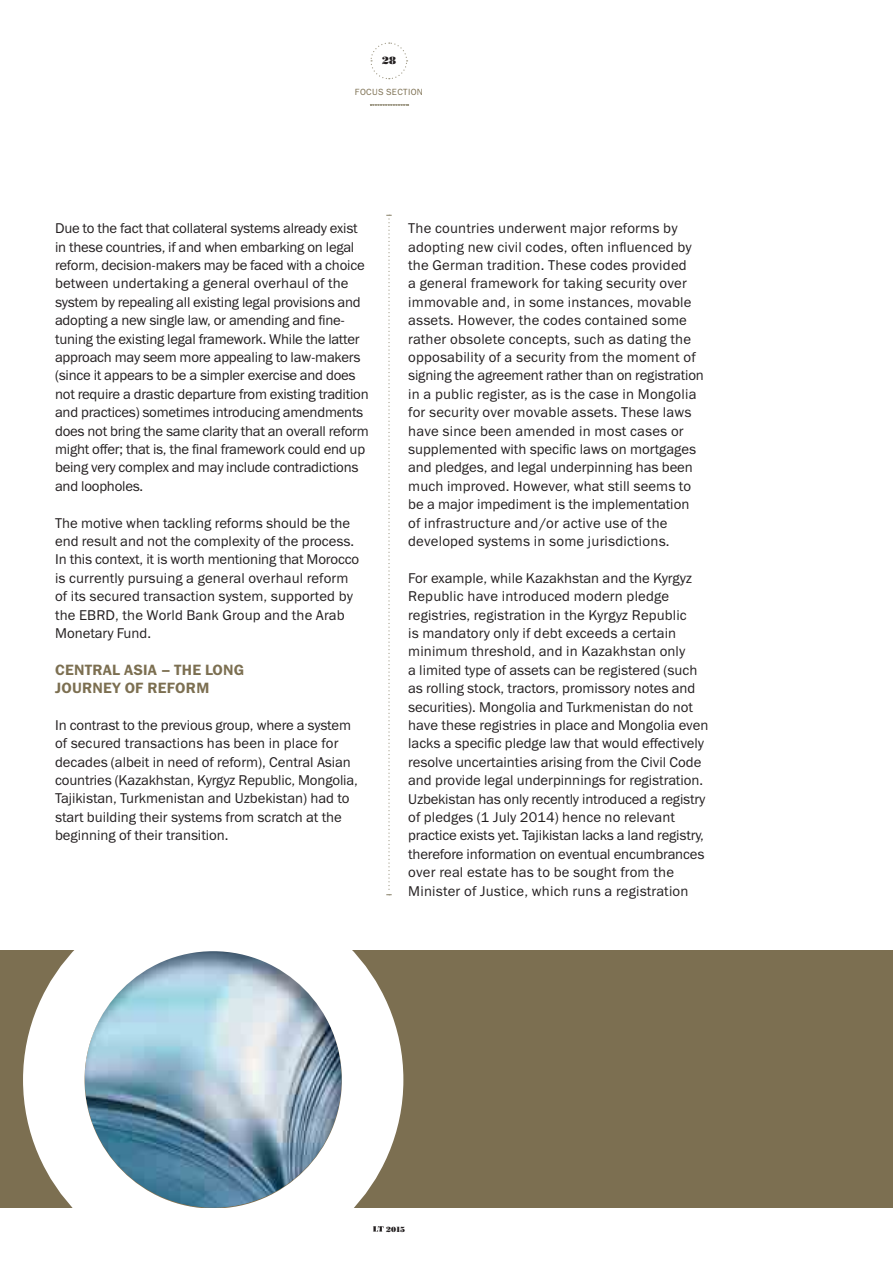
<style>
.page{position:relative;width:893px;height:1263px;background:#fff}
.page>*{position:absolute;margin:0;border:0;box-sizing:border-box;transform-origin:0 0}
.t1{font:15px/18.5px "Franklin Gothic Demi ITC";letter-spacing:.015em;color:#7c6f51}
.t2{font:14.25px/18.5px "Franklin Gothic Book ITC";color:#231f20}
.t3{font:10.5px "Bodoni Poster";color:#231f20}
.t4{font:9px "Franklin Gothic Book ITC";letter-spacing:.04em;color:#7c6f51}
.t5{font:7.5px "Bodoni Poster";color:#231f20}
</style>
<div class="page">
<div style="left:0;top:950px;width:893px;height:258px;background:#7c6f51"></div>
<svg style="left:370px;top:42px;width:38px;height:38px"></svg>
<svg style="left:370px;top:105px;width:39px;height:1px"></svg>
<svg style="left:386px;top:215px;width:6px;height:675px"></svg>
<svg style="left:23px;top:894px;width:380px;height:338px"></svg>
<p class="t3" style="left:382px;top:57px;width:16px">28</p>
<p class="t4" style="left:355px;top:89px;width:70px">FOCUS SECTION</p>
<p class="t2" style="left:55px;top:221px;width:315px">Due to the fact that collateral systems already exist in these countries, if and when embarking on legal reform, decision-makers may be faced with a choice between undertaking a general overhaul of the system by repealing all existing legal provisions and adopting a new single law, or amending and fine&shy;tuning the existing legal framework. While the latter approach may seem more appealing to law-makers (since it appears to be a simpler exercise and does not require a drastic departure from existing tradition and practices) sometimes introducing amendments does not bring the same clarity that an overall reform might offer; that is, the final framework could end up being very complex and may include contradictions and loopholes.</p>
<p class="t2" style="left:55px;top:515px;width:306px">The motive when tackling reforms should be the end result and not the complexity of the process.<br>In this context, it is worth mentioning that Morocco is currently pursuing a general overhaul reform of its secured transaction system, supported by the EBRD, the World Bank Group and the Arab Monetary Fund.</p>
<p class="t1" style="left:55px;top:662px;width:190px">CENTRAL ASIA – THE LONG<br>JOURNEY OF REFORM</p>
<p class="t2" style="left:55px;top:717px;width:304px">In contrast to the previous group, where a system of secured transactions has been in place for decades (albeit in need of reform), Central Asian countries (Kazakhstan, Kyrgyz Republic, Mongolia, Tajikistan, Turkmenistan and Uzbekistan) had to start building their systems from scratch at the beginning of their transition.</p>
<p class="t2" style="left:408px;top:221px;width:297px">The countries underwent major reforms by adopting new civil codes, often influenced by the German tradition. These codes provided<br>a general framework for taking security over immovable and, in some instances, movable assets. However, the codes contained some rather obsolete concepts, such as dating the opposability of a security from the moment of signing the agreement rather than on registration in a public register, as is the case in Mongolia for security over movable assets. These laws have since been amended in most cases or supplemented with specific laws on mortgages and pledges, and legal underpinning has been much improved. However, what still seems to be a major impediment is the implementation of infrastructure and/or active use of the developed systems in some jurisdictions.</p>
<p class="t2" style="left:408px;top:570px;width:302px">For example, while Kazakhstan and the Kyrgyz Republic have introduced modern pledge registries, registration in the Kyrgyz Republic<br>is mandatory only if debt exceeds a certain minimum threshold, and in Kazakhstan only<br>a limited type of assets can be registered (such as rolling stock, tractors, promissory notes and securities). Mongolia and Turkmenistan do not have these registries in place and Mongolia even lacks a specific pledge law that would effectively resolve uncertainties arising from the Civil Code and provide legal underpinnings for registration.<br>Uzbekistan has only recently introduced a registry of pledges (1 July 2014) hence no relevant practice exists yet. Tajikistan lacks a land registry, therefore information on eventual encumbrances over real estate has to be sought from the Minister of Justice, which runs a registration</p>
<p class="t5" style="left:386px;top:1226px;width:21px">2015</p>
</div>
